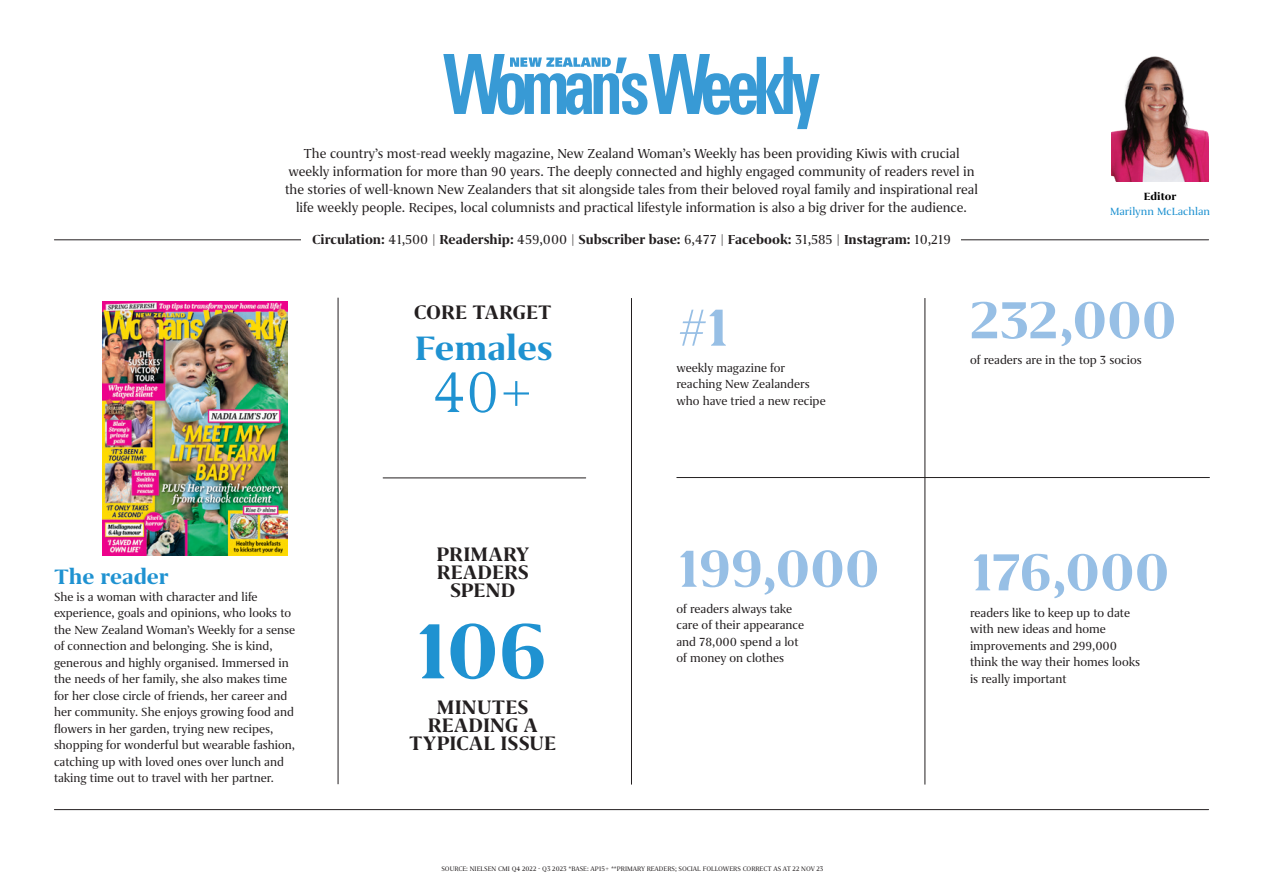
<style>
.page{position:relative;width:1263px;height:893px;background:#fff}
.page>*{position:absolute;margin:0;border:0;box-sizing:border-box;transform-origin:0 0}
.t1{font:700 90px "Grifo S";color:#1f92d1}
.t2{font:300 66px "Grifo S";color:#1f92d1}
.t3{font:700 60px "Grifo S";letter-spacing:-.01em;color:#97bfe5}
.t4{font:700 39px "Grifo S";color:#1f92d1;scale:1.04 1}
.t5{font:700 24px "Grifo S";color:#1f92d1;scale:1.04 1}
.t6{font:700 22.5px/18px "Grifo S";letter-spacing:.01em;color:#231f20;text-align:center}
.t7{font:15px/18px "Grifo S";color:#231f20;text-align:center}
.t8{font:700 15px "Grifo S";color:#231f20}
.t9{font:13.5px/16.5px "Grifo S";color:#231f20}
.t10{font:12px "Grifo S";color:#1f92d1;scale:1.05 1}
.t11{font:700 12px "Grifo S";color:#000;scale:1.05 1}
.t12{font:7.5px "Grifo S";color:#231f20}
.s1{font-weight:400}
</style>
<div class="page">
<hr style="left:54px;top:809px;width:1154px;height:1px;background:#231f20">
<svg style="left:443px;top:54px;width:377px;height:75px"></svg>
<img style="left:1111px;top:56px;width:98px;height:126px">
<hr style="left:54px;top:239px;width:1154px;height:1px;background:#231f20">
<div style="left:302px;top:230px;width:659px;height:24px;background:#fff"></div>
<hr style="left:631px;top:298px;width:1px;height:486px;background:#231f20">
<hr style="left:677px;top:477px;width:532px;height:1px;background:#231f20">
<hr style="left:925px;top:298px;width:1px;height:486px;background:#231f20">
<hr style="left:383px;top:478px;width:203px;height:1px;background:#231f20">
<hr style="left:338px;top:298px;width:1px;height:486px;background:#231f20">
<img style="left:102px;top:301px;width:185px;height:254px">
<p class="t7" style="left:285px;top:144px;width:694px">The country’s most-read weekly magazine, New Zealand Woman’s Weekly has been providing Kiwis with crucial weekly information for more than 90 years. The deeply connected and highly engaged community of readers revel in the stories of well-known New Zealanders that sit alongside tales from their beloved royal family and inspirational real life weekly people. Recipes, local columnists and practical lifestyle information is also a big driver for the audience.</p>
<p class="t8" style="left:312px;top:232px;width:640px">Circulation: <span class="s1">41,500 |</span> Readership: <span class="s1">459,000 |</span> Subscriber base: <span class="s1">6,477 |</span> Facebook: <span class="s1">31,585 |</span> Instagram: <span class="s1">10,219</span></p>
<p class="t11" style="left:1144px;top:190px;width:32px">Editor</p>
<p class="t10" style="left:1110px;top:204px;width:97px">Marilynn McLachlan</p>
<h3 class="t5" style="left:54px;top:564px;width:112px">The reader</h3>
<p class="t9" style="left:54px;top:588px;width:243px">She is a woman with character and life experience, goals and opinions, who looks to the New Zealand Woman’s Weekly for a sense of connection and belonging. She is kind, generous and highly organised. Immersed in the needs of her family, she also makes time for her close circle of friends, her career and her community. She enjoys growing food and flowers in her garden, trying new recipes, shopping for wonderful but wearable fashion, catching up with loved ones over lunch and taking time out to travel with her partner.</p>
<h3 class="t6" style="left:414px;top:303px;width:139px">CORE TARGET</h3>
<h3 class="t4" style="left:415px;top:326px;width:134px">Females</h3>
<h2 class="t2" style="left:433px;top:356px;width:103px">40+</h2>
<h3 class="t6" style="left:437px;top:545px;width:94px">PRIMARY<br>READERS<br>SPEND</h3>
<h1 class="t1" style="left:414px;top:601px;width:134px">106</h1>
<h3 class="t6" style="left:409px;top:698px;width:149px">MINUTES<br>READING A<br>TYPICAL ISSUE</h3>
<h3 class="t3" style="left:676px;top:294px;width:55px">#1</h3>
<p class="t9" style="left:676px;top:359px;width:151px">weekly magazine for reaching New Zealanders who have tried a new recipe</p>
<h3 class="t3" style="left:970px;top:287px;width:208px">232,000</h3>
<p class="t9" style="left:970px;top:352px;width:173px">of readers are in the top 3 socios</p>
<h3 class="t3" style="left:676px;top:535px;width:205px">199,000</h3>
<h3 class="t3" style="left:970px;top:539px;width:201px">176,000</h3>
<p class="t9" style="left:676px;top:600px;width:129px">of readers always take care of their appearance and 78,000 spend a lot of money on clothes</p>
<p class="t9" style="left:970px;top:604px;width:172px">readers like to keep up to date with new ideas and home improvements and 299,000 think the way their homes looks is really important</p>
<p class="t12" style="left:441px;top:865px;width:384px">SOURCE: NIELSEN CMI Q4 2022 - Q3 2023 *BASE: AP15+ **PRIMARY READERS; SOCIAL FOLLOWERS CORRECT AS AT 22 NOV 23</p>
</div>
